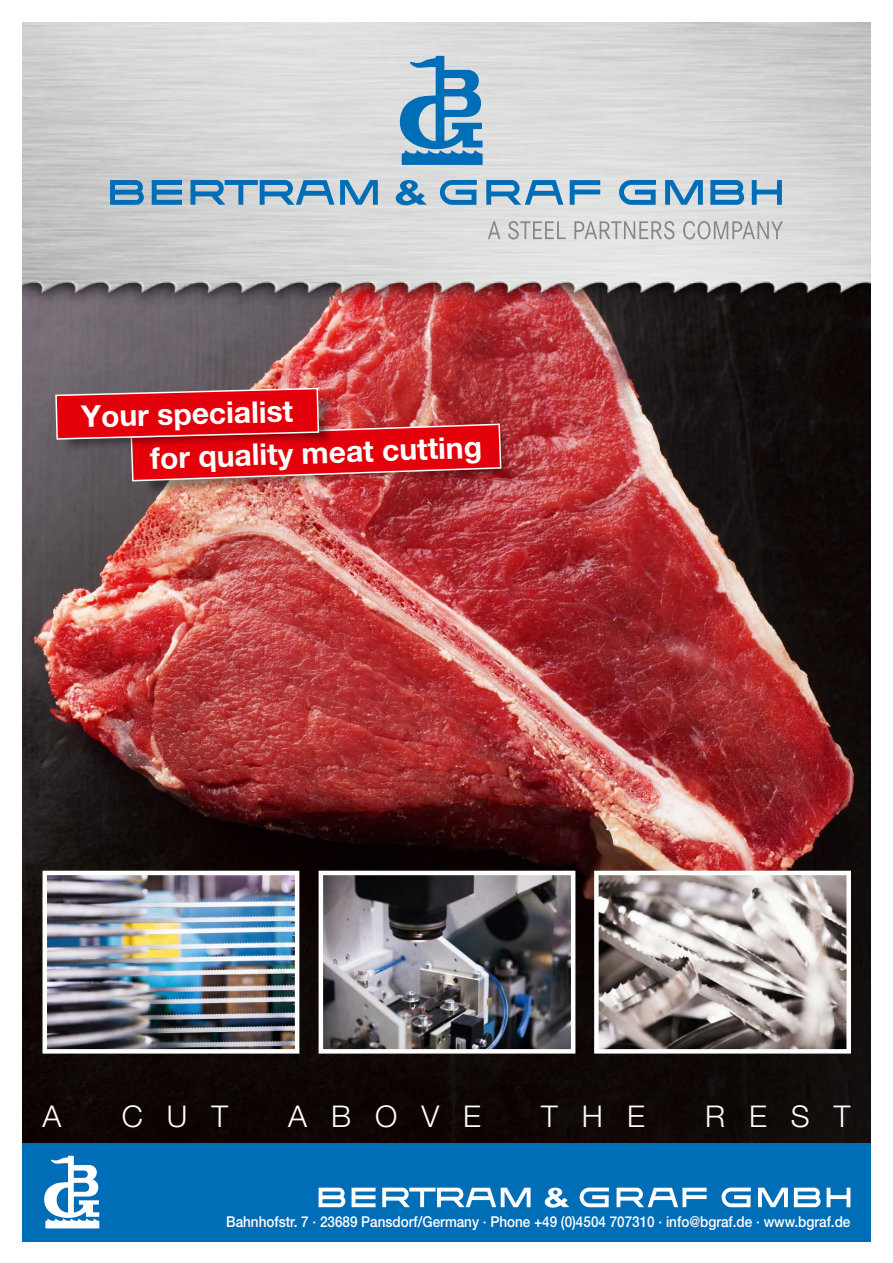
<style>
.page{position:relative;width:893px;height:1263px;background:#fff}
.page>*{position:absolute;margin:0;border:0;box-sizing:border-box;transform-origin:0 0}
.t1{font:700 30px "Helvetica Neue LT Pro";color:#fff}
.t2{font:300 30px "Helvetica Neue LT Pro";letter-spacing:.8em;color:#fff}
.t3{font:500 15px "Helvetica Neue LT Pro";color:#fff;scale:.9 1}
</style>
<div class="page">
<img style="left:22px;top:490px;width:849px;height:653px">
<div style="left:21px;top:1143px;width:851px;height:99px;background:#006db7"></div>
<svg style="left:44px;top:1156px;width:55px;height:72px"></svg>
<svg style="left:319px;top:1187px;width:26px;height:20px"></svg>
<svg style="left:794px;top:1187px;width:27px;height:20px"></svg>
<svg style="left:352px;top:1187px;width:23px;height:20px"></svg>
<svg style="left:617px;top:1187px;width:90px;height:20px"></svg>
<svg style="left:827px;top:1188px;width:23px;height:19px"></svg>
<svg style="left:758px;top:1188px;width:30px;height:19px"></svg>
<svg style="left:722px;top:1187px;width:29px;height:20px"></svg>
<svg style="left:580px;top:1187px;width:29px;height:20px"></svg>
<svg style="left:545px;top:1187px;width:24px;height:20px"></svg>
<svg style="left:382px;top:1187px;width:149px;height:20px"></svg>
<div style="left:142px;top:427px;width:371px;height:70px;background:#000;opacity:.45"></div>
<img style="left:599px;top:876px;width:247px;height:172px">
<div style="left:594px;top:871px;width:257px;height:182px;border:4px solid #fff"></div>
<img style="left:48px;top:876px;width:246px;height:172px">
<div style="left:43px;top:871px;width:256px;height:182px;border:4px solid #fff"></div>
<img style="left:324px;top:876px;width:246px;height:172px">
<div style="left:319px;top:871px;width:256px;height:182px;border:4px solid #fff"></div>
<img style="left:22px;top:22px;width:849px;height:468px">
<svg style="left:110px;top:180px;width:34px;height:25px"></svg>
<svg style="left:710px;top:180px;width:34px;height:25px"></svg>
<svg style="left:152px;top:180px;width:30px;height:25px"></svg>
<svg style="left:190px;top:180px;width:144px;height:25px;background:#75a6c8"></svg>
<svg style="left:340px;top:180px;width:38px;height:25px"></svg>
<svg style="left:570px;top:180px;width:30px;height:25px"></svg>
<svg style="left:752px;top:180px;width:30px;height:25px"></svg>
<svg style="left:665px;top:180px;width:38px;height:25px"></svg>
<svg style="left:486px;top:180px;width:77px;height:25px;background:#77aacd"></svg>
<svg style="left:619px;top:180px;width:37px;height:25px"></svg>
<svg style="left:440px;top:180px;width:37px;height:25px"></svg>
<svg style="left:396px;top:180px;width:31px;height:25px"></svg>
<svg style="left:488px;top:221px;width:12px;height:18px"></svg>
<svg style="left:508px;top:221px;width:58px;height:18px"></svg>
<svg style="left:574px;top:221px;width:101px;height:18px;background:#c5c6c5"></svg>
<svg style="left:683px;top:221px;width:100px;height:18px;background:#c4c5c5"></svg>
<svg style="left:399px;top:56px;width:84px;height:109px;background:#6ba3c9"></svg>
<h1 class="t1" style="left:81px;top:397px;width:214px;rotate:-1deg">Your specialist</h1>
<h1 class="t1" style="left:149px;top:440px;width:334px;rotate:-2deg">for quality meat cutting</h1>
<h1 class="t2" style="left:43px;top:1098px;width:20px">A</h1>
<h1 class="t2" style="left:122px;top:1098px;width:108px">CUT</h1>
<h1 class="t2" style="left:288px;top:1098px;width:194px">ABOVE</h1>
<h1 class="t2" style="left:541px;top:1098px;width:105px">THE</h1>
<h1 class="t2" style="left:705px;top:1098px;width:147px">REST</h1>
<p class="t3" style="left:226px;top:1213px;width:695px">Bahnhofstr. 7 · 23689 Pansdorf/Germany · Phone +49 (0)4504 707310 · info@bgraf.de · www.bgraf.de</p>
</div>
